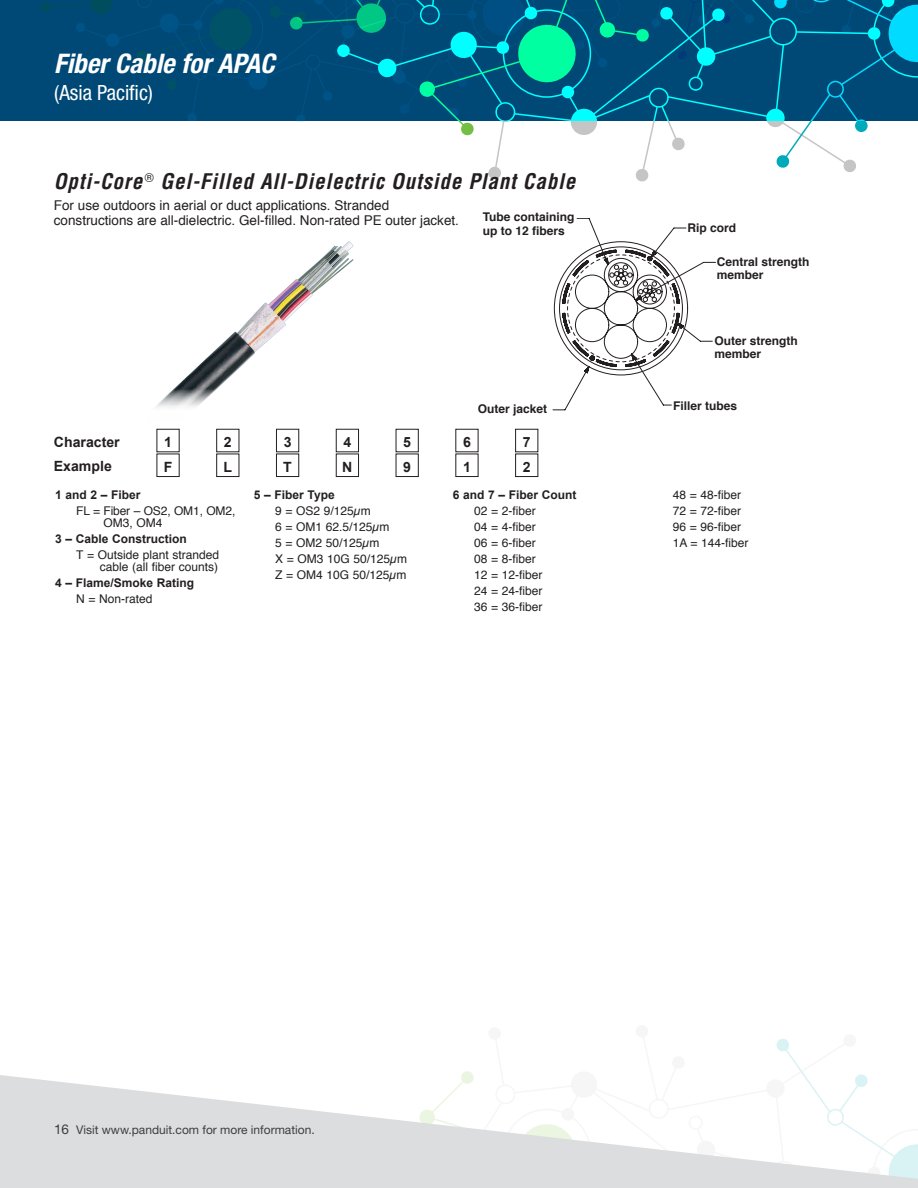
<style>
.page{position:relative;width:918px;height:1188px;background:#fff}
.page>*{position:absolute;margin:0;border:0;box-sizing:border-box;transform-origin:0 0}
.t1{font:italic 700 condensed 27px "Helvetica Neue LT Std";color:#fff}
.t2{font:italic 700 condensed 21px "Helvetica";letter-spacing:.04em;color:#231f20}
.t3{font:condensed 21px "Helvetica Neue LT Std";color:#fff}
.t4{font:700 14.1px/24.8px "Arial";color:#231f20}
.t5{font:13.5px/15px "Helvetica";color:#231f20}
.t6{font:12px/16px "Helvetica";color:#231f20}
.t7{font:700 12px/13.5px "Helvetica";color:#231f20}
.t8{font:700 12px "Arial";color:#231f20}
.t9{font:12px "Helvetica Neue LT Std";color:#3e3e3f}
.s1{font-size:13.5px}
</style>
<div class="page">
<svg style="left:776px;top:1039px;width:28px;height:35px"></svg>
<div style="left:3px;top:0;width:133px;height:121px;background:#004976"></div>
<svg style="left:12px;top:0;width:117px;height:15px;background:#004970"></svg>
<svg style="left:0;top:1074px;width:918px;height:114px;fill:#dcdddf"></svg>
<svg style="left:136px;top:0;width:782px;height:169px"></svg>
<div style="left:216px;top:429px;width:23px;height:23px;border:1px solid #231f20"></div>
<div style="left:216px;top:454px;width:23px;height:23px;border:1px solid #231f20"></div>
<div style="left:276px;top:429px;width:23px;height:23px;border:1px solid #231f20"></div>
<div style="left:276px;top:454px;width:23px;height:23px;border:1px solid #231f20"></div>
<div style="left:336px;top:429px;width:23px;height:23px;border:1px solid #231f20"></div>
<div style="left:336px;top:454px;width:23px;height:23px;border:1px solid #231f20"></div>
<div style="left:396px;top:429px;width:23px;height:23px;border:1px solid #231f20"></div>
<div style="left:396px;top:454px;width:23px;height:23px;border:1px solid #231f20"></div>
<div style="left:515px;top:429px;width:23px;height:23px;border:1px solid #231f20"></div>
<div style="left:515px;top:454px;width:23px;height:23px;border:1px solid #231f20"></div>
<img style="left:156px;top:242px;width:197px;height:166px">
<svg style="left:553px;top:218px;width:163px;height:192px"></svg>
<h1 class="t1" style="left:54px;top:47px;width:222px">Fiber Cable for APAC</h1>
<h2 class="t3" style="left:54px;top:81px;width:100px">(Asia Pacific)</h2>
<h2 class="t2" style="left:54px;top:169px;width:523px">Opti-Core <sup>®</sup> Gel-Filled All-Dielectric Outside Plant Cable</h2>
<p class="t5" style="left:54px;top:198px;width:407px">For use outdoors in aerial or duct applications. Stranded constructions are all-dielectric. Gel-filled. Non-rated PE outer jacket.</p>
<p class="t7" style="left:483px;top:210px;width:93px">Tube containing up to 12 fibers</p>
<p class="t7" style="left:688px;top:221px;width:50px">Rip cord</p>
<p class="t7" style="left:717px;top:255px;width:94px">Central strength member</p>
<p class="t4" style="left:54px;top:430px;width:67px">Character<br>Example</p>
<p class="t7" style="left:478px;top:402px;width:71px">Outer jacket</p>
<p class="t4" style="left:164px;top:430px;width:10px">1<br>F</p>
<p class="t4" style="left:224px;top:430px;width:10px">2<br>L</p>
<p class="t4" style="left:283px;top:430px;width:10px">3<br>T</p>
<p class="t4" style="left:342px;top:430px;width:12px">4<br>N</p>
<p class="t4" style="left:403px;top:430px;width:9px">5<br>9</p>
<p class="t4" style="left:463px;top:430px;width:9px">6<br>1</p>
<p class="t4" style="left:523px;top:430px;width:9px">7<br>2</p>
<p class="t8" style="left:55px;top:487px;width:87px">1 and 2 – Fiber</p>
<p class="t6" style="left:103px;top:505px;width:134px;line-height:12px;text-indent:-27px">FL = Fiber – OS2, OM1, OM2,<br>OM3, OM4</p>
<p class="t8" style="left:55px;top:531px;width:133px">3 – Cable Construction</p>
<p class="t6" style="left:76px;top:550px;width:144px;line-height:12px;text-align:right">T = Outside plant stranded cable (all fiber counts)</p>
<p class="t8" style="left:55px;top:575px;width:141px">4 – Flame/Smoke Rating</p>
<p class="t6" style="left:76px;top:592px;width:78px">N = Non-rated</p>
<p class="t8" style="left:254px;top:487px;width:82px">5 – Fiber Type</p>
<p class="t6" style="left:275px;top:503px;width:133px">9 = OS2 9/125µm<br>6 = OM1 62.5/125µm<br>5 = OM2 50/125µm<br>X = OM3 10G 50/125µm<br>Z = OM4 10G 50/125µm</p>
<p class="t8" style="left:453px;top:487px;width:125px">6 and 7 – Fiber Count</p>
<p class="t6" style="left:474px;top:503px;width:70px">02 = 2-fiber<br>04 = 4-fiber<br>06 = 6-fiber<br>08 = 8-fiber<br>12 = 12-fiber<br>24 = 24-fiber<br>36 = 36-fiber</p>
<p class="t7" style="left:715px;top:334px;width:85px">Outer strength member</p>
<p class="t7" style="left:673px;top:399px;width:66px">Filler tubes</p>
<p class="t6" style="left:673px;top:487px;width:77px">48 = 48-fiber<br>72 = 72-fiber<br>96 = 96-fiber<br>1A = 144-fiber</p>
<p class="t9" style="left:54px;top:1123px;width:262px"><span class="s1">16</span> Visit www.panduit.com for more information.</p>
</div>
